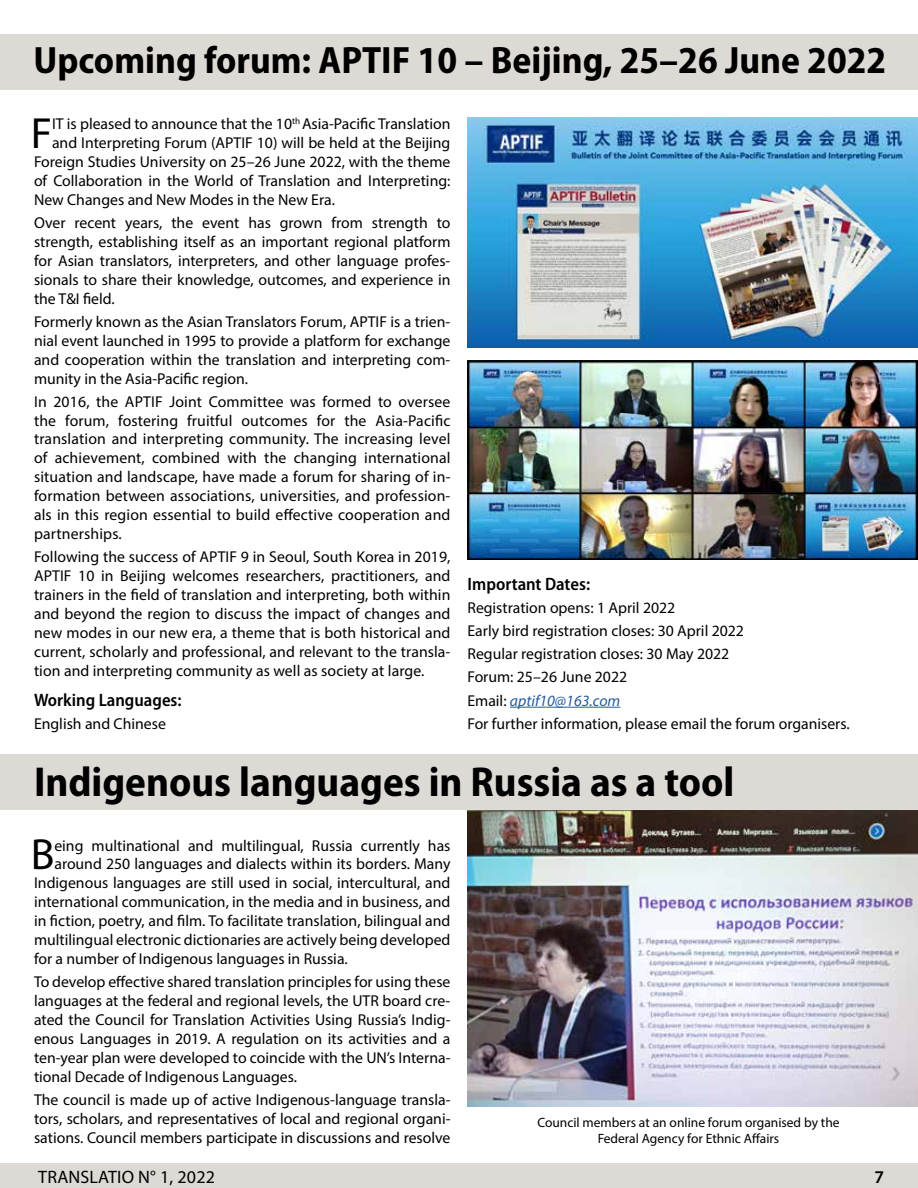
<style>
.page{position:relative;width:918px;height:1188px;background:#fff}
.page>*{position:absolute;margin:0;border:0;box-sizing:border-box;transform-origin:0 0}
.t1{font:43.8px "Myriad Pro";color:#000}
.t2{font:700 semi-condensed 42px "Myriad Pro";color:#000}
.t3{font:700 semi-condensed 38.25px "Myriad Pro";color:#000}
.t4{font:600 semi-condensed 18px "Myriad Pro";color:#000}
.t5{font:18px "Myriad Pro";letter-spacing:.01em;color:#000}
.t6{font:600 18px "Myriad Pro";color:#000}
.t7{font:15.75px/18.9px "Myriad Pro";color:#000;text-align:justify}
.t8{font:13.5px/16.2px "Myriad Pro";color:#000;text-align:center}
.s1{font-style:italic;color:#275b9b}
</style>
<div class="page">
<div style="left:0;top:34px;width:918px;height:55px;background:#dddad6"></div>
<img style="left:468px;top:361px;width:450px;height:199px">
<img style="left:468px;top:117px;width:450px;height:231px">
<hr style="left:510px;top:707px;width:110px;height:1px;background:#275b9b">
<div style="left:0;top:755px;width:918px;height:55px;background:#dddad6"></div>
<img style="left:468px;top:810px;width:450px;height:297px">
<div style="left:0;top:1164px;width:918px;height:24px;background:#dddad6"></div>
<h3 class="t3" style="left:33px;top:35px;width:854px">Upcoming forum: APTIF 10 – Beijing, 25–26 June 2022</h3>
<h1 class="t1" style="left:31px;top:107px;width:23px">F</h1>
<p class="t7" style="left:52px;top:114px;width:400px">IT is pleased to announce that the 10<sup>th</sup> Asia-Pacific Translation</p>
<p class="t7" style="left:52px;top:133px;width:400px">and Interpreting Forum (APTIF 10) will be held at the Beijing</p>
<p class="t7" style="left:34px;top:152px;width:418px">Foreign Studies University on 25–26 June 2022, with the theme</p>
<p class="t7" style="left:34px;top:171px;width:418px">of Collaboration in the World of Translation and Interpreting:</p>
<p class="t7" style="left:34px;top:190px;width:302px">New Changes and New Modes in the New Era.</p>
<p class="t7" style="left:34px;top:213px;width:418px">Over recent years, the event has grown from strength to strength, establishing itself as an important regional platform for Asian translators, interpreters, and other language profes&shy;sionals to share their knowledge, outcomes, and experience in the T&amp;I field.</p>
<p class="t7" style="left:34px;top:312px;width:418px">Formerly known as the Asian Translators Forum, APTIF is a trien&shy;nial event launched in 1995 to provide a platform for exchange and cooperation within the translation and interpreting com&shy;munity in the Asia-Pacific region.</p>
<p class="t7" style="left:34px;top:392px;width:418px">In 2016, the APTIF Joint Committee was formed to oversee the forum, fostering fruitful outcomes for the Asia-Pacific translation and interpreting community. The increasing level of achievement, combined with the changing international situation and landscape, have made a forum for sharing of in&shy;formation between associations, universities, and profession&shy;als in this region essential to build effective cooperation and partnerships.</p>
<p class="t7" style="left:34px;top:547px;width:418px">Following the success of APTIF 9 in Seoul, South Korea in 2019, APTIF 10 in Beijing welcomes researchers, practitioners, and trainers in the field of translation and interpreting, both within and beyond the region to discuss the impact of changes and new modes in our new era, a theme that is both historical and current, scholarly and professional, and relevant to the transla&shy;tion and interpreting community as well as society at large.</p>
<p class="t4" style="left:34px;top:688px;width:149px">Working Languages:</p>
<p class="t7" style="left:34px;top:714px;width:133px">English and Chinese</p>
<p class="t4" style="left:468px;top:573px;width:124px">Important Dates:</p>
<p class="t7" style="left:468px;top:596px;width:384px;line-height:23.1px;text-align:left">Registration opens: 1 April 2022<br>Early bird registration closes: 30 April 2022<br>Regular registration closes: 30 May 2022<br>Forum: 25–26 June 2022<br>Email: <span class="s1">aptif10@163.com<br></span>For further information, please email the forum organisers.</p>
<h2 class="t2" style="left:34px;top:755px;width:702px">Indigenous languages in Russia as a tool</h2>
<h1 class="t1" style="left:31px;top:828px;width:25px">B</h1>
<p class="t7" style="left:54px;top:836px;width:398px">eing multinational and multilingual, Russia currently has</p>
<p class="t7" style="left:54px;top:854px;width:398px">around 250 languages and dialects within its borders. Many</p>
<p class="t7" style="left:34px;top:873px;width:418px">Indigenous languages are still used in social, intercultural, and</p>
<p class="t7" style="left:34px;top:892px;width:418px">international communication, in the media and in business, and</p>
<p class="t7" style="left:34px;top:911px;width:418px">in fiction, poetry, and film. To facilitate translation, bilingual and</p>
<p class="t7" style="left:34px;top:930px;width:418px">multilingual electronic dictionaries are actively being developed</p>
<p class="t7" style="left:34px;top:949px;width:315px">for a number of Indigenous languages in Russia.</p>
<p class="t7" style="left:34px;top:972px;width:418px">To develop effective shared translation principles for using these languages at the federal and regional levels, the UTR board cre&shy;ated the Council for Translation Activities Using Russia’s Indig&shy;enous Languages in 2019. A regulation on its activities and a ten-year plan were developed to coincide with the UN’s Interna&shy;tional Decade of Indigenous Languages.</p>
<p class="t7" style="left:34px;top:1090px;width:418px">The council is made up of active Indigenous-language transla&shy;tors, scholars, and representatives of local and regional organi&shy;sations. Council members participate in discussions and resolve</p>
<p class="t8" style="left:537px;top:1114px;width:304px">Council members at an online forum organised by the<br>Federal Agency for Ethnic Affairs</p>
<p class="t5" style="left:38px;top:1165px;width:178px">TRANSLATIO N° 1, 2022</p>
<p class="t6" style="left:874px;top:1165px;width:11px">7</p>
</div>
